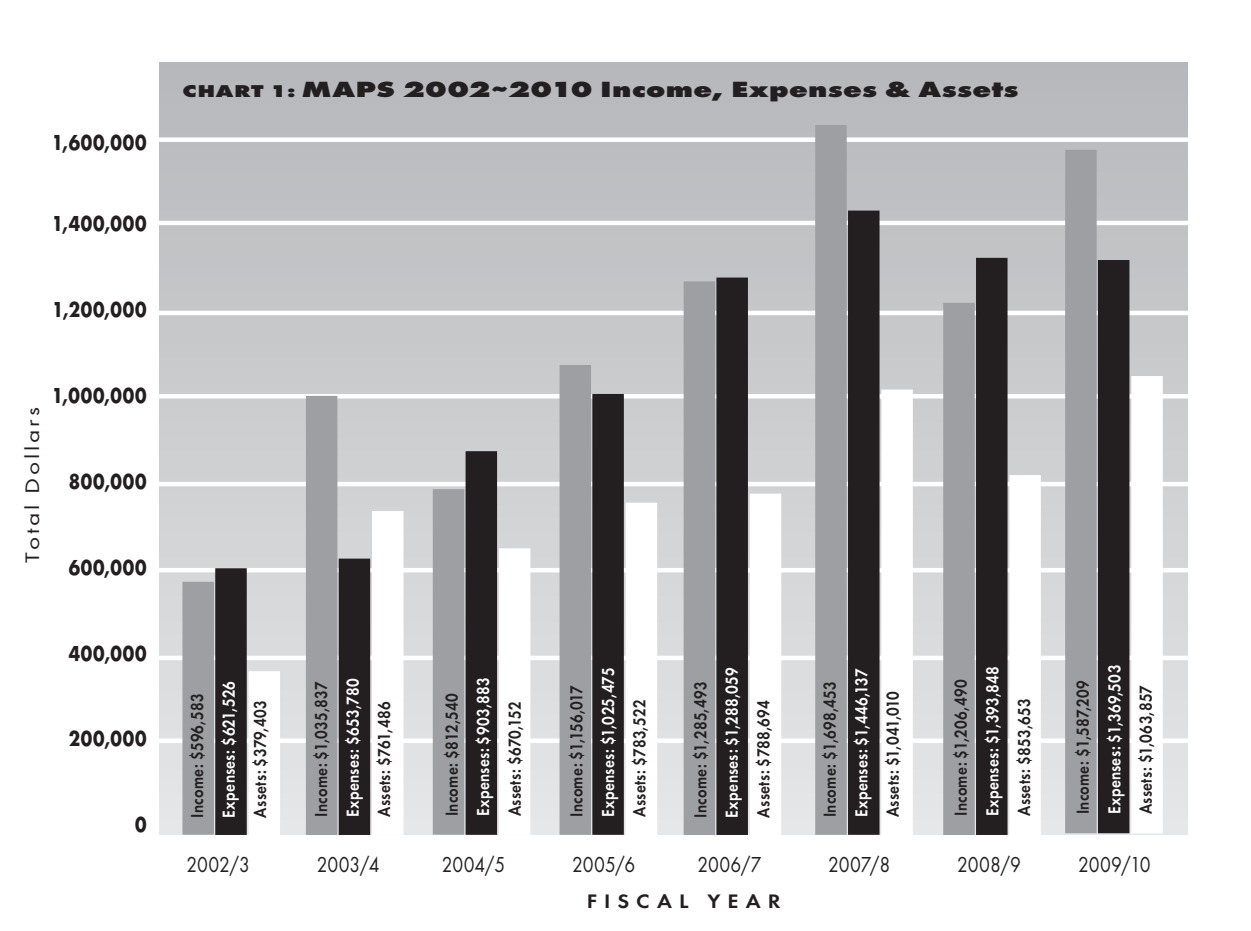
<style>
.page{position:relative;width:1251px;height:931px;background:#fff}
.page>*{position:absolute;margin:0;border:0;box-sizing:border-box;transform-origin:0 0}
.t1{font:800 22.72px "Futura T";letter-spacing:.01em;color:#231f20;scale:1.35 1}
.t2{font:700 22.5px "Futura T";letter-spacing:.04em;color:#231f20;scale:.85 1}
.t3{font:22.5px "Futura T";letter-spacing:-.005em;color:#231f20;scale:.85 1}
.t4{font:20.25px "Futura T";letter-spacing:.11em;color:#231f20;scale:1.25 1}
.t5{font:600 20.25px "Futura T";letter-spacing:.315em;color:#231f20;scale:1.1 1}
.t6{font:600 18px "Futura T";letter-spacing:.015em;color:#231f20;scale:.85 1}
.t7{font:600 18px "Futura T";letter-spacing:.02em;color:#fff;scale:.85 1}
.s1{font-size:17.78px}
</style>
<div class="page">
<div style="left:160px;top:62px;width:1027px;height:772px;background:linear-gradient(to bottom,#b7b8bb,#e5e6e7)"></div>
<hr style="left:154px;top:311px;width:1054px;height:4px;background:#fff">
<hr style="left:155px;top:394px;width:1055px;height:4px;background:#fff">
<hr style="left:157px;top:482px;width:1055px;height:4px;background:#fff">
<hr style="left:154px;top:568px;width:1054px;height:4px;background:#fff">
<div style="left:154px;top:655px;width:1054px;height:5px;background:#fff"></div>
<div style="left:157px;top:738px;width:1055px;height:5px;background:#fff"></div>
<hr style="left:150px;top:221px;width:1055px;height:4px;background:#fff">
<div style="left:150px;top:137px;width:1055px;height:5px;background:#fff"></div>
<div style="left:943px;top:303px;width:32px;height:532px;background:#9d9fa2"></div>
<div style="left:976px;top:258px;width:31px;height:577px;background:#231f20"></div>
<div style="left:1009px;top:475px;width:32px;height:360px;background:#fff"></div>
<div style="left:182px;top:581px;width:32px;height:253px;background:#9d9fa2"></div>
<div style="left:215px;top:568px;width:32px;height:267px;background:#231f20"></div>
<div style="left:249px;top:671px;width:31px;height:164px;background:#fff"></div>
<div style="left:306px;top:396px;width:31px;height:439px;background:#9d9fa2"></div>
<div style="left:339px;top:558px;width:31px;height:277px;background:#231f20"></div>
<div style="left:372px;top:511px;width:31px;height:324px;background:#fff"></div>
<div style="left:433px;top:489px;width:31px;height:345px;background:#9d9fa2"></div>
<div style="left:466px;top:451px;width:31px;height:383px;background:#231f20"></div>
<div style="left:499px;top:548px;width:31px;height:287px;background:#fff"></div>
<div style="left:559px;top:365px;width:32px;height:469px;background:#9d9fa2"></div>
<div style="left:592px;top:394px;width:32px;height:440px;background:#231f20"></div>
<div style="left:626px;top:502px;width:31px;height:333px;background:#fff"></div>
<div style="left:684px;top:281px;width:31px;height:554px;background:#9d9fa2"></div>
<div style="left:716px;top:277px;width:32px;height:558px;background:#231f20"></div>
<div style="left:750px;top:493px;width:31px;height:342px;background:#fff"></div>
<div style="left:815px;top:125px;width:32px;height:709px;background:#9d9fa2"></div>
<div style="left:848px;top:210px;width:31px;height:624px;background:#231f20"></div>
<div style="left:881px;top:389px;width:32px;height:446px;background:#fff"></div>
<div style="left:1065px;top:150px;width:31px;height:683px;background:#9d9fa2"></div>
<div style="left:1098px;top:260px;width:31px;height:573px;background:#231f20"></div>
<div style="left:1131px;top:376px;width:32px;height:457px;background:#fff"></div>
<p class="t2" style="left:52px;top:129px;width:113px">1,600,000</p>
<p class="t2" style="left:52px;top:210px;width:113px">1,400,000</p>
<p class="t2" style="left:52px;top:296px;width:112px">1,200,000</p>
<p class="t4" style="left:20px;top:563px;width:126px;rotate:-90deg">Total Dollars</p>
<p class="t2" style="left:52px;top:382px;width:113px">1,000,000</p>
<p class="t2" style="left:69px;top:468px;width:93px">800,000</p>
<p class="t2" style="left:69px;top:554px;width:93px">600,000</p>
<p class="t2" style="left:69px;top:640px;width:93px">400,000</p>
<p class="t2" style="left:69px;top:725px;width:93px">200,000</p>
<p class="t2" style="left:135px;top:811px;width:15px">0</p>
<p class="t1" style="left:182px;top:76px;width:621px"><span class="s1">CHART 1:</span> MAPS 2002~2010 Income, Expenses &amp; Assets</p>
<p class="t6" style="left:187px;top:817px;width:147px;rotate:-90deg">Income: $596,583</p>
<p class="t7" style="left:218px;top:817px;width:162px;rotate:-90deg">Expenses: $621,526</p>
<p class="t6" style="left:250px;top:817px;width:139px;rotate:-90deg">Assets: $379,403</p>
<p class="t6" style="left:310px;top:817px;width:161px;rotate:-90deg">Income: $1,035,837</p>
<p class="t7" style="left:342px;top:817px;width:164px;rotate:-90deg">Expenses: $653,780</p>
<p class="t6" style="left:373px;top:817px;width:137px;rotate:-90deg">Assets: $761,486</p>
<p class="t6" style="left:441px;top:816px;width:147px;rotate:-90deg">Income: $812,540</p>
<p class="t7" style="left:473px;top:816px;width:165px;rotate:-90deg">Expenses: $903,883</p>
<p class="t6" style="left:504px;top:816px;width:137px;rotate:-90deg">Assets: $670,152</p>
<p class="t6" style="left:566px;top:817px;width:157px;rotate:-90deg">Income: $1,156,017</p>
<p class="t7" style="left:597px;top:817px;width:177px;rotate:-90deg">Expenses: $1,025,475</p>
<p class="t6" style="left:629px;top:817px;width:140px;rotate:-90deg">Assets: $783,522</p>
<p class="t6" style="left:690px;top:817px;width:161px;rotate:-90deg">Income: $1,285,493</p>
<p class="t7" style="left:721px;top:817px;width:178px;rotate:-90deg">Expenses: $1,288,059</p>
<p class="t6" style="left:753px;top:817px;width:139px;rotate:-90deg">Assets: $788,694</p>
<p class="t6" style="left:819px;top:817px;width:161px;rotate:-90deg">Income: $1,698,453</p>
<p class="t7" style="left:851px;top:817px;width:177px;rotate:-90deg">Expenses: $1,446,137</p>
<p class="t6" style="left:882px;top:817px;width:150px;rotate:-90deg">Assets: $1,041,010</p>
<p class="t6" style="left:950px;top:816px;width:162px;rotate:-90deg">Income: $1,206,490</p>
<p class="t7" style="left:982px;top:816px;width:178px;rotate:-90deg">Expenses: $1,393,848</p>
<p class="t6" style="left:1013px;top:816px;width:140px;rotate:-90deg">Assets: $853,653</p>
<p class="t6" style="left:1072px;top:814px;width:159px;rotate:-90deg">Income: $1,587,209</p>
<p class="t7" style="left:1104px;top:814px;width:177px;rotate:-90deg">Expenses: $1,369,503</p>
<p class="t6" style="left:1135px;top:814px;width:153px;rotate:-90deg">Assets: $1,063,857</p>
<p class="t3" style="left:186px;top:851px;width:76px">2002/3</p>
<p class="t3" style="left:317px;top:851px;width:75px">2003/4</p>
<p class="t3" style="left:442px;top:851px;width:76px">2004/5</p>
<p class="t3" style="left:572px;top:851px;width:76px">2005/6</p>
<p class="t3" style="left:697px;top:851px;width:77px">2006/7</p>
<p class="t3" style="left:828px;top:851px;width:74px">2007/8</p>
<p class="t3" style="left:957px;top:851px;width:76px">2008/9</p>
<p class="t3" style="left:1078px;top:851px;width:87px">2009/10</p>
<p class="t5" style="left:587px;top:889px;width:178px">FISCAL YEAR</p>
</div>
